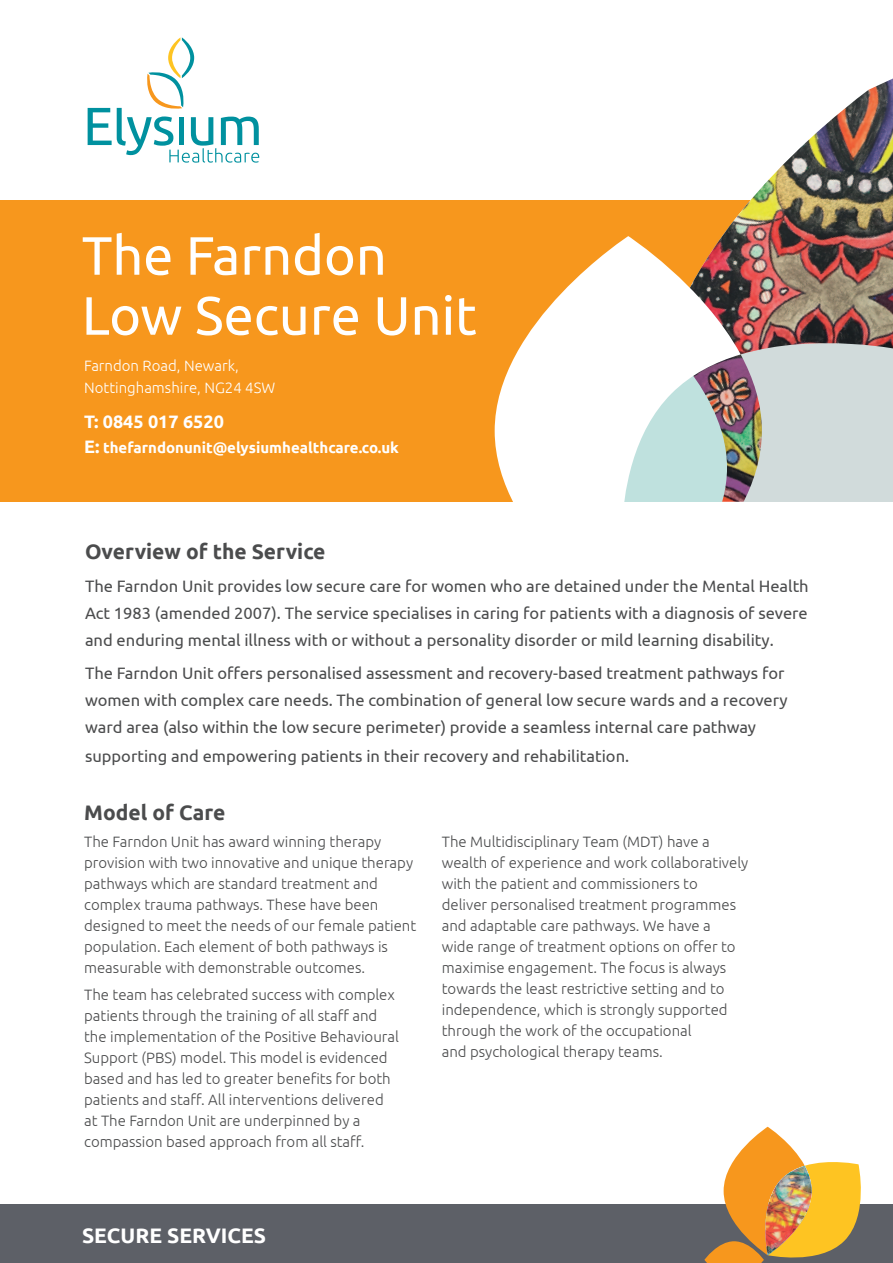
<style>
.page{position:relative;width:893px;height:1263px;background:#fff}
.page>*{position:absolute;margin:0;border:0;box-sizing:border-box;transform-origin:0 0}
.t1{font:54px/60px "Ubuntu";color:#fff}
.t2{font:700 21px "Ubuntu";color:#4b4c4d}
.t3{font:700 21px "Ubuntu";color:#fff}
.t4{font:700 18px "Ubuntu";color:#fff}
.t5{font:16.5px/27px "Ubuntu";color:#4b4c4d;text-align:justify}
.t6{font:300 15px/21px "Ubuntu";color:#4b4c4d}
.t7{font:300 15px/22.5px "Ubuntu";color:#fff}
.t8{font:700 15px "Ubuntu";color:#fff}
.s1{font-size:18px}
</style>
<div class="page">
<div style="left:0;top:200px;width:893px;height:302px;background:#f7971d"></div>
<svg style="left:88px;top:37px;width:171px;height:126px"></svg>
<img style="left:722px;top:78px;width:171px;height:232px">
<svg style="left:741px;top:310px;width:152px;height:192px;background:#bebbb8"></svg>
<svg style="left:495px;top:236px;width:246px;height:266px;fill:#fff"></svg>
<div style="left:0;top:1205px;width:893px;height:58px;background:#5d6067"></div>
<svg style="left:704px;top:1127px;width:165px;height:136px"></svg>
<h1 class="t1" style="left:82px;top:224px;width:397px">The Farndon<br>Low Secure Unit</h1>
<p class="t7" style="left:84px;top:354px;width:193px">Farndon Road, Newark,<br>Nottinghamshire, NG24 4SW</p>
<p class="t4" style="left:84px;top:410px;width:141px">T: 0845 017 6520</p>
<p class="t8" style="left:84px;top:439px;width:316px"><span class="s1">E:</span> thefarndonunit@elysiumhealthcare.co.uk</p>
<h2 class="t2" style="left:85px;top:539px;width:242px">Overview of the Service</h2>
<p class="t5" style="left:85px;top:572px;width:725px">The Farndon Unit provides low secure care for women who are detained under the Mental Health Act 1983 (amended 2007). The service specialises in caring for patients with a diagnosis of severe and enduring mental illness with or without a personality disorder or mild learning disability.</p>
<p class="t5" style="left:85px;top:659px;width:704px;text-align:left">The Farndon Unit offers personalised assessment and recovery-based treatment pathways for women with complex care needs. The combination of general low secure wards and a recovery ward area (also within the low secure perimeter) provide a seamless internal care pathway</p>
<p class="t5" style="left:85px;top:742px;width:546px">supporting and empowering patients in their recovery and rehabilitation.</p>
<h2 class="t2" style="left:84px;top:800px;width:143px">Model of Care</h2>
<p class="t6" style="left:84px;top:831px;width:334px">The Farndon Unit has award winning therapy provision with two innovative and unique therapy pathways which are standard treatment and complex trauma pathways. These have been designed to meet the needs of our female patient population. Each element of both pathways is measurable with demonstrable outcomes.</p>
<p class="t6" style="left:84px;top:984px;width:316px">The team has celebrated success with complex patients through the training of all staff and the implementation of the Positive Behavioural Support (PBS) model. This model is evidenced based and has led to greater benefits for both patients and staff. All interventions delivered at The Farndon Unit are underpinned by a compassion based approach from all staff.</p>
<p class="t6" style="left:442px;top:831px;width:308px">The Multidisciplinary Team (MDT) have a wealth of experience and work collaboratively with the patient and commissioners to<br>deliver personalised treatment programmes and adaptable care pathways. We have a<br>wide range of treatment options on offer to maximise engagement. The focus is always towards the least restrictive setting and to independence, which is strongly supported through the work of the occupational<br>and psychological therapy teams.</p>
<h2 class="t3" style="left:82px;top:1222px;width:186px">SECURE SERVICES</h2>
</div>
